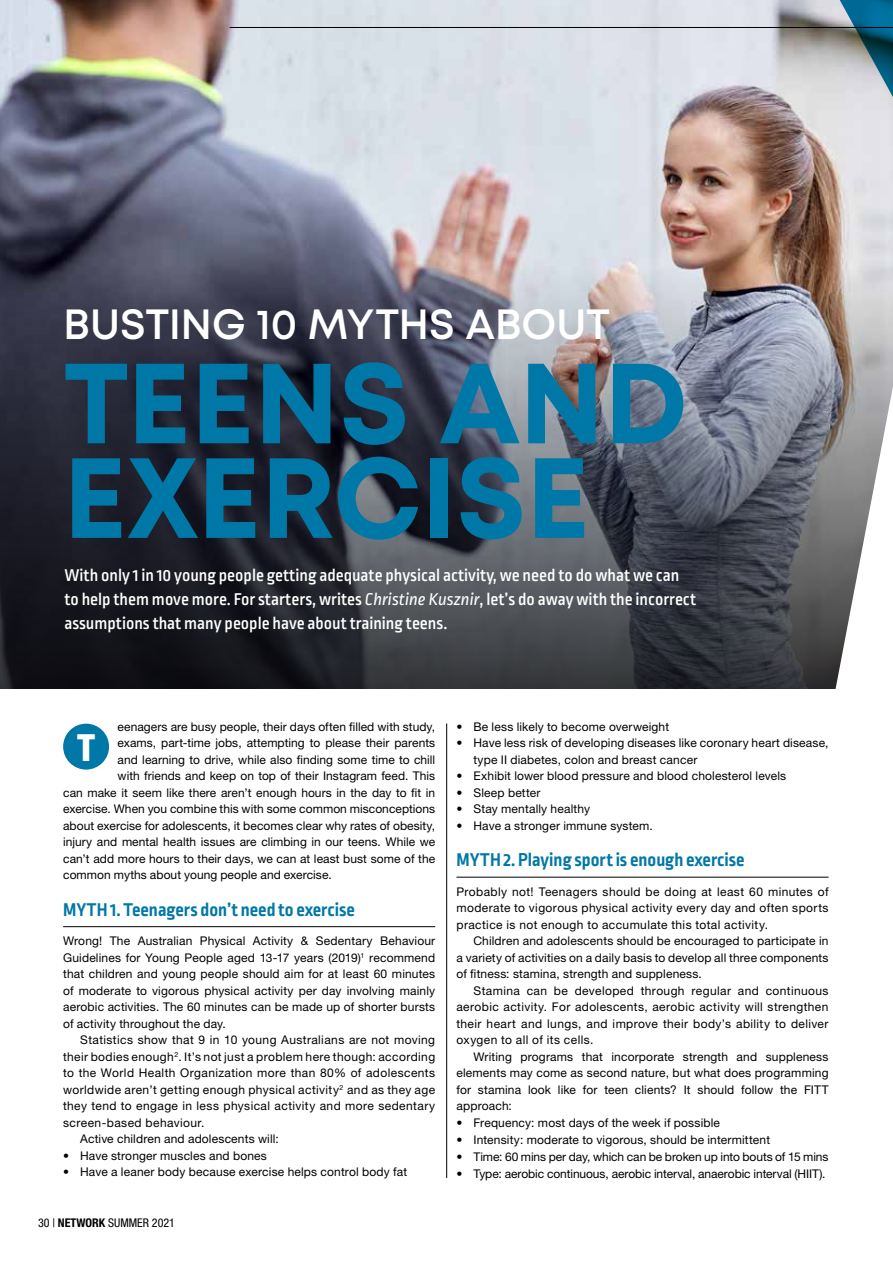
<style>
.page{position:relative;width:893px;height:1263px;background:#fff}
.page>*{position:absolute;margin:0;border:0;box-sizing:border-box;transform-origin:0 0}
.t1{font:700 113.7px/94.7px "Mont";letter-spacing:-.005em;color:#0078a7}
.t2{font:600 42.3px "Mont";letter-spacing:-.01em;color:#fff}
.t3{font:800 condensed 37.5px "Helvetica Neue LT Std";color:#fff}
.t4{font:700 19.5px "Ropa Sans Pro";color:#0078a7}
.t5{font:500 18px/24px "Ropa Sans Pro";color:#fff}
.t6{font:12px/16.5px "Helvetica Neue LT Std";letter-spacing:.01em;color:#000;text-align:justify}
.t7{font:12px "Helvetica Neue LT Std";letter-spacing:.035em;color:#000}
.t8{font:12px "Helvetica Neue LT Std";letter-spacing:.03em;color:#000}
.t9{font:condensed 12px "Helvetica Neue LT Std";color:#000}
.s1{font-weight:400;font-style:italic}
.s2{font-weight:700}
</style>
<div class="page">
<img style="left:0;top:0;width:893px;height:227px">
<svg style="left:0;top:227px;width:893px;height:462px;background:#50505a"></svg>
<svg style="left:815px;top:387px;width:78px;height:302px"></svg>
<hr style="left:63px;top:926px;width:372px;height:1px;background:#000">
<div style="left:63px;top:724px;width:46px;height:45px;background:#0078a7;border-radius:50%"></div>
<hr style="left:456px;top:877px;width:372px;height:1px;background:#000">
<hr style="left:230px;top:27px;width:663px;height:1px;background:#000">
<hr style="left:446px;top:723px;width:1px;height:455px;background:#000">
<svg style="left:834px;top:0;width:59px;height:211px;background:#aabbc4"></svg>
<h2 class="t2" style="left:63px;top:297px;width:548px">BUSTING 10 MYTHS ABOUT</h2>
<h1 class="t1" style="left:63px;top:357px;width:626px">TEENS AND<br>EXERCISE</h1>
<p class="t5" style="left:64px;top:564px;width:633px">With only 1 in 10 young people getting adequate physical activity, we need to do what we can to help them move more. For starters, writes <span class="s1">Christine Kusznir</span>, let’s do away with the incorrect assumptions that many people have about training teens.</p>
<p class="t6" style="left:118px;top:718px;width:319px">eenagers are busy people, their days often filled with study,</p>
<p class="t6" style="left:118px;top:734px;width:319px">exams, part-time jobs, attempting to please their parents</p>
<p class="t6" style="left:118px;top:751px;width:319px">and learning to drive, while also finding some time to chill</p>
<p class="t6" style="left:118px;top:767px;width:319px">with friends and keep on top of their Instagram feed. This</p>
<p class="t6" style="left:63px;top:784px;width:374px">can make it seem like there aren’t enough hours in the day to fit in</p>
<p class="t6" style="left:63px;top:800px;width:374px">exercise. When you combine this with some common misconceptions</p>
<p class="t6" style="left:63px;top:817px;width:374px">about exercise for adolescents, it becomes clear why rates of obesity,</p>
<p class="t6" style="left:63px;top:833px;width:374px">injury and mental health issues are climbing in our teens. While we</p>
<p class="t6" style="left:63px;top:850px;width:373px">can’t add more hours to their days, we can at least bust some of the</p>
<p class="t6" style="left:63px;top:866px;width:270px">common myths about young people and exercise.</p>
<h3 class="t4" style="left:63px;top:898px;width:293px">MYTH 1. Teenagers don’t need to exercise</h3>
<p class="t6" style="left:63px;top:932px;width:374px">Wrong! The Australian Physical Activity &amp; Sedentary Behaviour Guidelines for Young People aged 13-17 years (2019)<sup>1</sup> recommend that children and young people should aim for at least 60 minutes of moderate to vigorous physical activity per day involving mainly aerobic activities. The 60 minutes can be made up of shorter bursts of activity throughout the day.</p>
<p class="t8" style="left:80px;top:1033px;width:357px">Statistics show that 9 in 10 young Australians are not moving</p>
<p class="t8" style="left:63px;top:1049px;width:374px">their bodies enough<sup>2</sup>. It’s not just a problem here though: according</p>
<p class="t7" style="left:63px;top:1066px;width:373px">to the World Health Organization more than 80% of adolescents</p>
<p class="t7" style="left:63px;top:1082px;width:374px">worldwide aren’t getting enough physical activity<sup>2</sup> and as they age</p>
<p class="t7" style="left:63px;top:1099px;width:374px">they tend to engage in less physical activity and more sedentary</p>
<p class="t7" style="left:63px;top:1115px;width:143px">screen-based behaviour.</p>
<p class="t6" style="left:80px;top:1130px;width:200px">Active children and adolescents will:</p>
<p class="t6" style="left:63px;top:1147px;width:205px">• Have stronger muscles and bones</p>
<p class="t6" style="left:63px;top:1163px;width:346px">• Have a leaner body because exercise helps control body fat</p>
<h3 class="t3" style="left:77px;top:724px;width:19px">T</h3>
<p class="t9" style="left:38px;top:1215px;width:138px">30 | <span class="s2">NETWORK</span> SUMMER 2021</p>
<p class="t6" style="left:456px;top:718px;width:214px">• Be less likely to become overweight</p>
<p class="t6" style="left:473px;top:734px;width:357px;text-indent:-17px">• Have less risk of developing diseases like coronary heart disease, type II diabetes, colon and breast cancer</p>
<p class="t6" style="left:456px;top:767px;width:331px">• Exhibit lower blood pressure and blood cholesterol levels</p>
<p class="t6" style="left:456px;top:784px;width:86px">• Sleep better</p>
<p class="t6" style="left:456px;top:800px;width:135px">• Stay mentally healthy</p>
<p class="t6" style="left:456px;top:817px;width:198px">• Have a stronger immune system.</p>
<h3 class="t4" style="left:456px;top:849px;width:290px">MYTH 2. Playing sport is enough exercise</h3>
<p class="t6" style="left:456px;top:883px;width:374px">Probably not! Teenagers should be doing at least 60 minutes of moderate to vigorous physical activity every day and often sports practice is not enough to accumulate this total activity.</p>
<p class="t6" style="left:456px;top:932px;width:374px;text-indent:17px">Children and adolescents should be encouraged to participate in a variety of activities on a daily basis to develop all three components of fitness: stamina, strength and suppleness.</p>
<p class="t6" style="left:456px;top:982px;width:374px;text-indent:17px">Stamina can be developed through regular and continuous aerobic activity. For adolescents, aerobic activity will strengthen their heart and lungs, and improve their body’s ability to deliver oxygen to all of its cells.</p>
<p class="t6" style="left:456px;top:1048px;width:374px;text-indent:17px">Writing programs that incorporate strength and suppleness elements may come as second nature, but what does programming for stamina look like for teen clients? It should follow the FITT approach:</p>
<p class="t6" style="left:456px;top:1114px;width:265px">• Frequency: most days of the week if possible</p>
<p class="t6" style="left:456px;top:1131px;width:315px">• Intensity: moderate to vigorous, should be intermittent</p>
<p class="t6" style="left:456px;top:1148px;width:374px">• Time: 60 mins per day, which can be broken up into bouts of 15 mins</p>
<p class="t6" style="left:456px;top:1165px;width:370px">• Type: aerobic continuous, aerobic interval, anaerobic interval (HIIT).</p>
</div>
